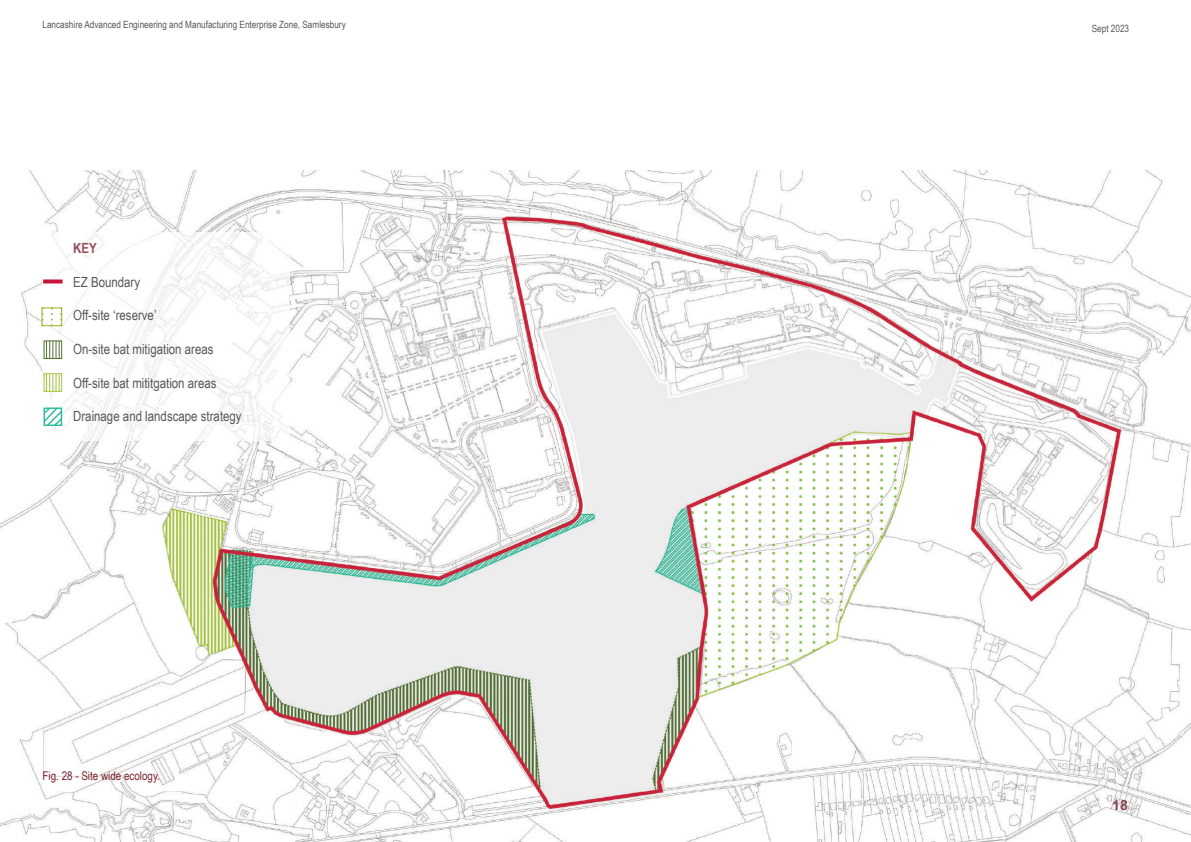
<style>
.page{position:relative;width:1191px;height:842px;background:#fff}
.page>*{position:absolute;margin:0;border:0;box-sizing:border-box;transform-origin:0 0}
.t1{font:14px "Arial Narrow";color:#57585a}
.t2{font:700 14px "Arial Narrow";color:#954e5a}
.t3{font:700 14px "Arial";color:#954e5a}
.t4{font:12px "Arial Narrow";color:#7a2230}
.t5{font:10px "Arial Narrow";color:#57585a}
</style>
<div class="page">
<img style="left:0;top:170px;width:1191px;height:672px">
<div style="left:43px;top:232px;width:247px;height:209px;background:#fff"></div>
<svg style="left:43px;top:279px;width:20px;height:4px"></svg>
<svg style="left:51px;top:309px;width:2px;height:12px"></svg>
<div style="left:41px;top:307px;width:21px;height:19px;border:1px solid #a6b121"></div>
<svg style="left:43px;top:406px;width:21px;height:21px"></svg>
<div style="left:44px;top:340px;width:18px;height:19px;border:1px solid #506f32"></div>
<svg style="left:46px;top:341px;width:14px;height:18px"></svg>
<div style="left:44px;top:373px;width:18px;height:19px;border:1px solid #a5c440"></div>
<svg style="left:46px;top:374px;width:14px;height:18px"></svg>
<p class="t5" style="left:43px;top:18px;width:305px">Lancashire Advanced Engineering and Manufacturing Enterprise Zone, Samlesbury</p>
<p class="t5" style="left:1091px;top:21px;width:39px">Sept 2023</p>
<p class="t2" style="left:73px;top:238px;width:25px">KEY</p>
<p class="t1" style="left:73px;top:271px;width:69px">EZ Boundary</p>
<p class="t1" style="left:73px;top:305px;width:85px">Off-site ‘reserve’</p>
<p class="t1" style="left:73px;top:339px;width:142px">On-site bat mitigation areas</p>
<p class="t1" style="left:73px;top:372px;width:145px">Off-site bat mititgation areas</p>
<p class="t1" style="left:73px;top:406px;width:170px">Drainage and landscape strategy</p>
<p class="t4" style="left:43px;top:767px;width:119px">Fig. 28 - Site wide ecology.</p>
<p class="t3" style="left:1112px;top:795px;width:17px">18</p>
</div>
